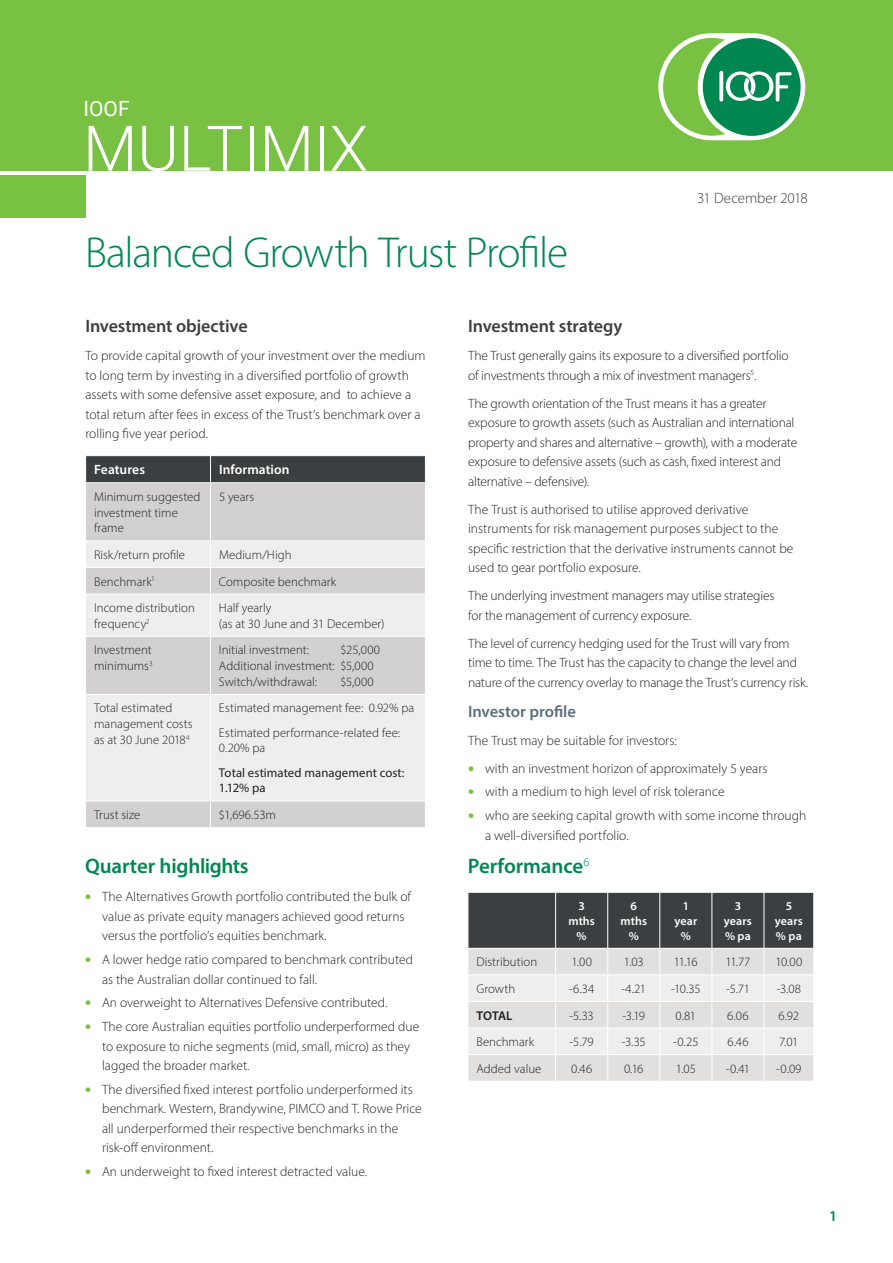
<style>
.page{position:relative;width:893px;height:1263px;background:#fff}
.page>*{position:absolute;margin:0;border:0;box-sizing:border-box;transform-origin:0 0}
.t1{font:300 63px "Roboto";letter-spacing:-.005em;color:#fff}
.t2{font:300 43.5px "Myriad Pro";letter-spacing:-.03em;color:#008751}
.t3{font:600 21px "Myriad Pro";letter-spacing:-.01em;color:#008751}
.t4{font:21px "Roboto";color:#fff}
.t5{font:600 18px "Myriad Pro";letter-spacing:-.005em;color:#3c3f42}
.t6{font:600 16.5px "Myriad Pro";color:#5b6f7b}
.t7{font:300 15px "Myriad Pro";letter-spacing:-.005em;color:#393c43}
.t8{font:600 15px "Myriad Pro";color:#008751}
.t9{font:300 13.5px/19.5px "Myriad Pro";color:#231f20}
.t10{font:600 13.5px "Myriad Pro";letter-spacing:.005em;color:#fff}
.t11{font:300 12.75px/15.8px "Myriad Pro";color:#231f20}
.t12{font:12.75px/15.8px "Myriad Pro";letter-spacing:.005em;color:#231f20}
.t13{font:600 12.75px "Myriad Pro";letter-spacing:-.005em;color:#231f20}
.t14{font:600 12px/15px "Myriad Pro";letter-spacing:.01em;color:#fff;text-align:center}
.s1{font-weight:900;font-size:16.5px;color:#79c142}
</style>
<div class="page">
<div style="left:0;top:175px;width:86px;height:42px;background:#79c142"></div>
<div style="left:0;top:0;width:893px;height:170px;background:#79c142"></div>
<div style="left:658px;top:33px;width:147px;height:107px;background:#fff;border-radius:54px"></div>
<div style="left:703px;top:38px;width:98px;height:98px;background:#008751;border-radius:50%"></div>
<svg style="left:663px;top:38px;width:129px;height:98px"></svg>
<svg style="left:468px;top:892px;width:346px;height:189px;background:#b6b6b7"></svg>
<div style="left:86px;top:483px;width:339px;height:344px;background:#d2d0d0"></div>
<svg style="left:86px;top:542px;width:339px;height:259px;background:#e5e4e5"></svg>
<hr style="left:210px;top:483px;width:1px;height:58px;background:#fff">
<svg style="left:210px;top:542px;width:1px;height:52px"></svg>
<hr style="left:210px;top:594px;width:1px;height:42px;background:#fff">
<hr style="left:210px;top:636px;width:1px;height:58px;background:#fff">
<hr style="left:210px;top:695px;width:1px;height:106px;background:#fff">
<svg style="left:210px;top:802px;width:1px;height:25px"></svg>
<div style="left:86px;top:456px;width:339px;height:26px;background:#3c3f42"></div>
<hr style="left:85px;top:541px;width:125px;height:1px;background:#fff">
<hr style="left:210px;top:541px;width:216px;height:1px;background:#fff">
<hr style="left:85px;top:567px;width:125px;height:1px;background:#fff">
<hr style="left:210px;top:567px;width:216px;height:1px;background:#fff">
<hr style="left:85px;top:594px;width:125px;height:1px;background:#fff">
<hr style="left:210px;top:594px;width:216px;height:1px;background:#fff">
<hr style="left:85px;top:636px;width:125px;height:1px;background:#fff">
<hr style="left:210px;top:636px;width:216px;height:1px;background:#fff">
<hr style="left:85px;top:694px;width:125px;height:1px;background:#fff">
<hr style="left:210px;top:694px;width:216px;height:1px;background:#fff">
<hr style="left:85px;top:801px;width:125px;height:1px;background:#fff">
<hr style="left:210px;top:801px;width:216px;height:1px;background:#fff">
<h3 class="t4" style="left:83px;top:93px;width:48px">IOOF</h3>
<h1 class="t1" style="left:83px;top:104px;width:287px">MULTIMIX</h1>
<h2 class="t2" style="left:85px;top:226px;width:485px">Balanced Growth Trust Profile</h2>
<p class="t7" style="left:697px;top:189px;width:112px">31 December 2018</p>
<h3 class="t5" style="left:85px;top:315px;width:164px">Investment objective</h3>
<p class="t9" style="left:85px;top:346px;width:342px">To provide capital growth of your investment over the medium to long term by investing in a diversified portfolio of growth assets with some defensive asset exposure, and to achieve a total return after fees in excess of the Trust’s benchmark over a rolling five year period.</p>
<p class="t10" style="left:94px;top:461px;width:52px">Features</p>
<p class="t10" style="left:219px;top:461px;width:72px">Information</p>
<p class="t11" style="left:94px;top:489px;width:108px">Minimum suggested investment time frame</p>
<p class="t11" style="left:219px;top:489px;width:37px">5 years</p>
<p class="t11" style="left:94px;top:547px;width:93px">Risk/return profile</p>
<p class="t11" style="left:219px;top:547px;width:74px">Medium/High</p>
<p class="t11" style="left:94px;top:573px;width:62px">Benchmark<sup>1</sup></p>
<p class="t11" style="left:219px;top:573px;width:119px">Composite benchmark</p>
<p class="t11" style="left:94px;top:600px;width:102px">Income distribution frequency<sup>2</sup></p>
<p class="t11" style="left:219px;top:600px;width:167px">Half yearly<br>(as at 30 June and 31 December)</p>
<p class="t11" style="left:94px;top:642px;width:60px">Investment minimums<sup>3</sup></p>
<p class="t11" style="left:219px;top:642px;width:92px">Initial investment:</p>
<p class="t11" style="left:219px;top:642px;width:163px;text-indent:121px">$25,000<br>Additional investment: $5,000<br>Switch/withdrawal:</p>
<p class="t11" style="left:340px;top:674px;width:35px">$5,000</p>
<p class="t11" style="left:94px;top:700px;width:100px">Total estimated management costs as at 30 June 2018<sup>4</sup></p>
<p class="t11" style="left:219px;top:696px;width:197px;line-height:24.3px">Estimated management fee: 0.92% pa<br>Estimated performance-related fee:</p>
<p class="t11" style="left:219px;top:740px;width:48px">0.20% pa</p>
<p class="t12" style="left:219px;top:764px;width:187px">Total estimated management cost:<br>1.12% pa</p>
<p class="t11" style="left:94px;top:807px;width:48px">Trust size</p>
<p class="t11" style="left:219px;top:807px;width:59px">$1,696.53m</p>
<h3 class="t3" style="left:85px;top:853px;width:165px">Quarter highlights</h3>
<p class="t9" style="left:102px;top:887px;width:311px;text-indent:-17px"><span class="s1">•</span> The Alternatives Growth portfolio contributed the bulk of value as private equity managers achieved good returns versus the portfolio’s equities benchmark.</p>
<p class="t9" style="left:102px;top:950px;width:313px;text-indent:-17px"><span class="s1">•</span> A lower hedge ratio compared to benchmark contributed as the Australian dollar continued to fall.</p>
<p class="t9" style="left:85px;top:993px;width:304px"><span class="s1">•</span> An overweight to Alternatives Defensive contributed.</p>
<p class="t9" style="left:102px;top:1017px;width:319px;text-indent:-17px"><span class="s1">•</span> The core Australian equities portfolio underperformed due to exposure to niche segments (mid, small, micro) as they lagged the broader market.</p>
<p class="t9" style="left:102px;top:1079px;width:321px;text-indent:-17px"><span class="s1">•</span> The diversified fixed interest portfolio underperformed its benchmark. Western, Brandywine, PIMCO and T. Rowe Price all underperformed their respective benchmarks in the risk‑off environment.</p>
<p class="t9" style="left:85px;top:1162px;width:284px"><span class="s1">•</span> An underweight to fixed interest detracted value.</p>
<h3 class="t5" style="left:468px;top:315px;width:156px">Investment strategy</h3>
<p class="t9" style="left:468px;top:346px;width:322px">The Trust generally gains its exposure to a diversified portfolio of investments through a mix of investment managers<sup>5</sup>.</p>
<p class="t9" style="left:468px;top:394px;width:331px">The growth orientation of the Trust means it has a greater exposure to growth assets (such as Australian and international property and shares and alternative – growth), with a moderate exposure to defensive assets (such as cash, fixed interest and alternative – defensive).</p>
<p class="t9" style="left:468px;top:500px;width:327px">The Trust is authorised to utilise approved derivative instruments for risk management purposes subject to the specific restriction that the derivative instruments cannot be used to gear portfolio exposure.</p>
<p class="t9" style="left:468px;top:586px;width:308px">The underlying investment managers may utilise strategies for the management of currency exposure.</p>
<p class="t9" style="left:468px;top:633px;width:342px">The level of currency hedging used for the Trust will vary from time to time. The Trust has the capacity to change the level and nature of the currency overlay to manage the Trust’s currency risk.</p>
<p class="t6" style="left:468px;top:700px;width:109px">Investor profile</p>
<p class="t9" style="left:468px;top:730px;width:210px">The Trust may be suitable for investors:</p>
<p class="t9" style="left:468px;top:758px;width:301px"><span class="s1">•</span> with an investment horizon of approximately 5 years</p>
<p class="t9" style="left:468px;top:782px;width:258px"><span class="s1">•</span> with a medium to high level of risk tolerance</p>
<p class="t9" style="left:485px;top:806px;width:323px;text-indent:-17px"><span class="s1">•</span> who are seeking capital growth with some income through a well-diversified portfolio.</p>
<h3 class="t3" style="left:468px;top:853px;width:123px">Performance<sup>6</sup></h3>
<p class="t14" style="left:568px;top:898px;width:28px">3 mths %</p>
<p class="t14" style="left:620px;top:898px;width:28px">6 mths %</p>
<p class="t14" style="left:674px;top:898px;width:24px">1 year %</p>
<p class="t14" style="left:724px;top:898px;width:29px">3 years % pa</p>
<p class="t14" style="left:775px;top:898px;width:29px">5 years % pa</p>
<p class="t11" style="left:476px;top:954px;width:62px">Distribution</p>
<p class="t11" style="left:571px;top:954px;width:22px">1.00</p>
<p class="t11" style="left:624px;top:954px;width:22px">1.03</p>
<p class="t11" style="left:674px;top:954px;width:25px">11.16</p>
<p class="t11" style="left:725px;top:954px;width:27px">11.77</p>
<p class="t11" style="left:775px;top:954px;width:28px">10.00</p>
<p class="t11" style="left:476px;top:981px;width:40px">Growth</p>
<p class="t11" style="left:569px;top:981px;width:27px">-6.34</p>
<p class="t11" style="left:621px;top:981px;width:26px">-4.21</p>
<p class="t11" style="left:671px;top:981px;width:31px">-10.35</p>
<p class="t11" style="left:726px;top:981px;width:25px">-5.71</p>
<p class="t11" style="left:777px;top:981px;width:26px">-3.08</p>
<p class="t13" style="left:476px;top:1007px;width:38px">TOTAL</p>
<p class="t11" style="left:569px;top:1007px;width:26px">-5.33</p>
<p class="t11" style="left:622px;top:1007px;width:24px">-3.19</p>
<p class="t11" style="left:675px;top:1007px;width:22px">0.81</p>
<p class="t11" style="left:727px;top:1007px;width:23px">6.06</p>
<p class="t11" style="left:779px;top:1007px;width:22px">6.92</p>
<p class="t11" style="left:476px;top:1034px;width:59px">Benchmark</p>
<p class="t11" style="left:570px;top:1034px;width:26px">-5.79</p>
<p class="t11" style="left:622px;top:1034px;width:26px">-3.35</p>
<p class="t11" style="left:673px;top:1034px;width:27px">-0.25</p>
<p class="t11" style="left:727px;top:1034px;width:23px">6.46</p>
<p class="t11" style="left:779px;top:1034px;width:21px">7.01</p>
<p class="t11" style="left:476px;top:1060px;width:66px">Added value</p>
<p class="t11" style="left:571px;top:1060px;width:23px">0.46</p>
<p class="t11" style="left:624px;top:1060px;width:21px">0.16</p>
<p class="t11" style="left:676px;top:1060px;width:22px">1.05</p>
<p class="t11" style="left:726px;top:1060px;width:26px">-0.41</p>
<p class="t11" style="left:776px;top:1060px;width:27px">-0.09</p>
<p class="t8" style="left:829px;top:1206px;width:10px">1</p>
</div>
